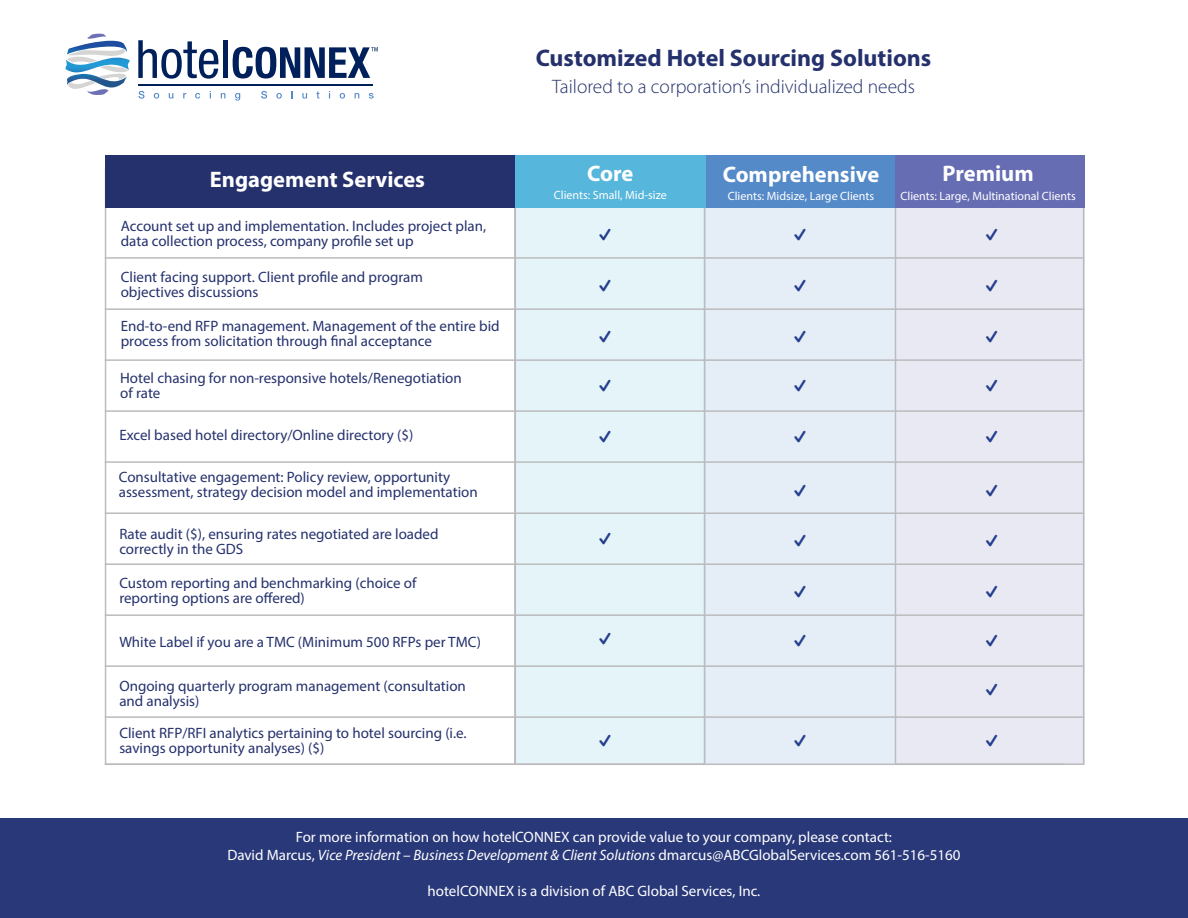
<style>
.page{position:relative;width:1188px;height:918px;background:#fff}
.page>*{position:absolute;margin:0;border:0;box-sizing:border-box;transform-origin:0 0}
.t1{font:700 24px "Myriad Pro";color:#25316d}
.t2{font:700 22.5px "Myriad Pro";color:#fff}
.t3{font:300 19.5px "Myriad Pro";color:#25316d}
.t4{font:15px/15px "Myriad Pro";color:#25316d}
.City_Metro{font:15px "Myriad Pro";color:#fff}
.t5{font:12px "Myriad Pro";color:#fff}
.s1{font-style:italic}
</style>
<div class="page">
<div style="left:895px;top:204px;width:189px;height:561px;background:#e8e9f3"></div>
<div style="left:705px;top:204px;width:190px;height:561px;background:#e5edf6"></div>
<div style="left:514px;top:205px;width:191px;height:559px;background:#e5f4f9"></div>
<div style="left:0;top:819px;width:1188px;height:99px;background:#293878"></div>
<div style="left:515px;top:168px;width:190px;height:597px;border:1px solid #bbbbbd"></div>
<div style="left:895px;top:168px;width:189px;height:597px;border:1px solid #bbbbbd"></div>
<div style="left:705px;top:156px;width:190px;height:52px;background:#558ac8"></div>
<div style="left:514px;top:156px;width:191px;height:52px;background:#56b6db"></div>
<div style="left:105px;top:156px;width:409px;height:52px;background:#25316d"></div>
<div style="left:895px;top:156px;width:189px;height:52px;background:#676db3"></div>
<hr style="left:105px;top:257px;width:979px;height:2px;background:#bbbbbd">
<hr style="left:105px;top:308px;width:979px;height:2px;background:#bbbbbd">
<hr style="left:105px;top:359px;width:977px;height:2px;background:#bbbbbd">
<hr style="left:105px;top:410px;width:979px;height:2px;background:#bbbbbd">
<hr style="left:105px;top:461px;width:979px;height:2px;background:#bbbbbd">
<hr style="left:105px;top:512px;width:979px;height:2px;background:#bbbbbd">
<hr style="left:105px;top:563px;width:979px;height:2px;background:#bbbbbd">
<hr style="left:105px;top:614px;width:979px;height:2px;background:#bbbbbd">
<hr style="left:105px;top:665px;width:979px;height:2px;background:#bbbbbd">
<hr style="left:105px;top:716px;width:979px;height:2px;background:#bbbbbd">
<hr style="left:105px;top:764px;width:959px;height:1px;background:#bbbbbd">
<svg style="left:138px;top:40px;width:80px;height:39px"></svg>
<hr style="left:224px;top:40px;width:4px;height:38px;background:#00205b">
<svg style="left:233px;top:47px;width:145px;height:32px"></svg>
<svg style="left:139px;top:91px;width:6px;height:8px"></svg>
<svg style="left:154px;top:93px;width:5px;height:6px"></svg>
<svg style="left:169px;top:93px;width:4px;height:6px"></svg>
<svg style="left:183px;top:93px;width:3px;height:5px"></svg>
<svg style="left:195px;top:93px;width:5px;height:6px"></svg>
<svg style="left:221px;top:93px;width:4px;height:5px"></svg>
<svg style="left:235px;top:93px;width:5px;height:8px"></svg>
<svg style="left:261px;top:91px;width:6px;height:8px"></svg>
<svg style="left:276px;top:93px;width:6px;height:6px"></svg>
<svg style="left:291px;top:91px;width:2px;height:7px"></svg>
<svg style="left:302px;top:93px;width:5px;height:6px"></svg>
<svg style="left:316px;top:91px;width:3px;height:8px"></svg>
<svg style="left:340px;top:93px;width:5px;height:6px"></svg>
<svg style="left:355px;top:93px;width:4px;height:5px"></svg>
<svg style="left:369px;top:93px;width:5px;height:6px"></svg>
<hr style="left:138px;top:84px;width:235px;height:2px;background:#00205b">
<img style="left:65px;top:41px;width:65px;height:29px">
<svg style="left:67px;top:49px;width:61px;height:46px"></svg>
<svg style="left:87px;top:34px;width:19px;height:5px"></svg>
<p class="t1" style="left:536px;top:42px;width:397px">Customized Hotel Sourcing Solutions</p>
<p class="t3" style="left:552px;top:75px;width:364px">Tailored to a corporation’s individualized needs</p>
<p class="t2" style="left:587px;top:159px;width:48px">Core</p>
<p class="t5" style="left:554px;top:188px;width:114px">Clients: Small, Mid-size</p>
<p class="t2" style="left:210px;top:165px;width:217px">Engagement Services</p>
<p class="t2" style="left:723px;top:160px;width:158px">Comprehensive</p>
<p class="t5" style="left:728px;top:189px;width:148px">Clients: Midsize, Large Clients</p>
<p class="t4" style="left:121px;top:218px;width:367px">Account set up and implementation. Includes project plan,</p>
<p class="t4" style="left:121px;top:233px;width:294px">data collection process, company profile set up</p>
<p class="t4" style="left:121px;top:269px;width:304px">Client facing support. Client profile and program</p>
<p class="t4" style="left:121px;top:284px;width:139px">objectives discussions</p>
<p class="t4" style="left:121px;top:319px;width:380px">End-to-end RFP management. Management of the entire bid process from solicitation through final acceptance</p>
<p class="t4" style="left:120px;top:370px;width:343px">Hotel chasing for non-responsive hotels/Renegotiation of rate</p>
<p class="t4" style="left:119px;top:427px;width:295px">Excel based hotel directory/Online directory ($)</p>
<p class="t4" style="left:119px;top:469px;width:361px">Consultative engagement: Policy review, opportunity assessment, strategy decision model and implementation</p>
<p class="t4" style="left:119px;top:526px;width:321px">Rate audit ($), ensuring rates negotiated are loaded correctly in the GDS</p>
<p class="t4" style="left:119px;top:575px;width:299px">Custom reporting and benchmarking (choice of reporting options are offered)</p>
<p class="t4" style="left:119px;top:634px;width:363px">White Label if you are a TMC (Minimum 500 RFPs per TMC)</p>
<p class="t4" style="left:119px;top:678px;width:348px">Ongoing quarterly program management (consultation and analysis)</p>
<p class="t4" style="left:119px;top:725px;width:349px">Client RFP/RFI analytics pertaining to hotel sourcing (i.e. savings opportunity analyses) ($)</p>
<p class="t2" style="left:943px;top:158px;width:93px">Premium</p>
<p class="t5" style="left:901px;top:189px;width:177px">Clients: Large, Multinational Clients</p>
<p class="City_Metro" style="left:296px;top:827px;width:598px">For more information on how hotelCONNEX can provide value to your company, please contact:</p>
<p class="City_Metro" style="left:227px;top:845px;width:735px">David Marcus, <span class="s1">Vice President – Business Development &amp; Client Solutions</span> dmarcus@ABCGlobalServices.com 561-516-5160</p>
<p class="City_Metro" style="left:428px;top:881px;width:334px">hotelCONNEX is a division of ABC Global Services, Inc.</p>
</div>
